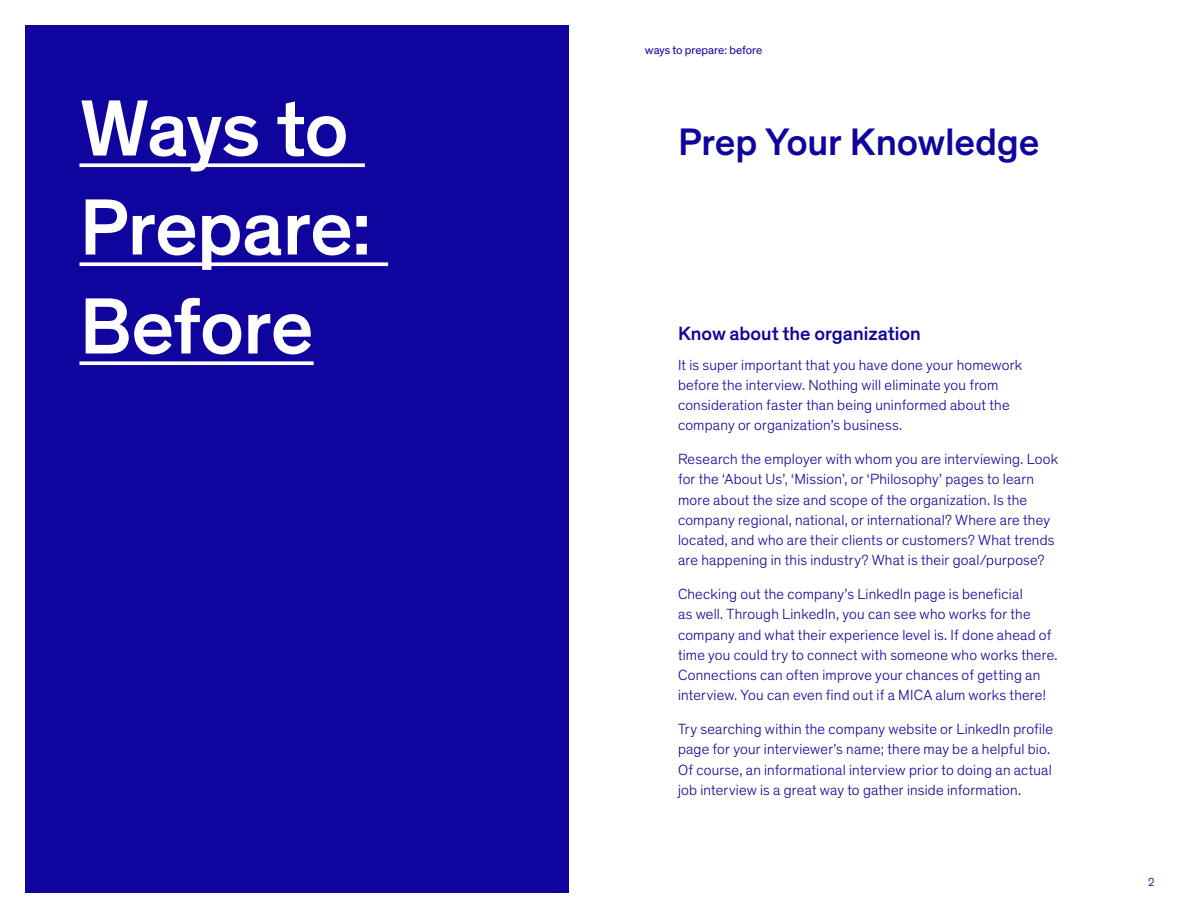
<style>
.page{position:relative;width:1188px;height:918px;background:#fff}
.page>*{position:absolute;margin:0;border:0;box-sizing:border-box;transform-origin:0 0}
.t1{font:500 81px/99px "Theinhardt";letter-spacing:-.02em;color:#fff}
.t2{font:500 39px "Theinhardt";letter-spacing:-.005em;color:#0f059e}
.t3{font:500 19.5px "Theinhardt";color:#0f059e}
.t4{font:300 15px/20.2px "Theinhardt";letter-spacing:.015em;color:#0f059e}
.t5{font:12px "Theinhardt";letter-spacing:-.005em;color:#0f059e}
.t6{font:12px "Theinhardt";color:#293896}
</style>
<div class="page">
<div style="left:25px;top:25px;width:544px;height:868px;background:#0f059e"></div>
<svg style="left:80px;top:163px;width:285px;height:4px"></svg>
<svg style="left:80px;top:262px;width:308px;height:4px"></svg>
<svg style="left:80px;top:361px;width:234px;height:4px"></svg>
<h1 class="t1" style="left:80px;top:80px;width:271px">Ways to</h1>
<h1 class="t1" style="left:80px;top:179px;width:294px">Prepare:<br>Before</h1>
<p class="t5" style="left:645px;top:43px;width:119px">ways to prepare: before</p>
<h2 class="t2" style="left:678px;top:119px;width:363px">Prep Your Knowledge</h2>
<h3 class="t3" style="left:678px;top:321px;width:244px">Know about the organization</h3>
<p class="t4" style="left:678px;top:355px;width:346px">It is super important that you have done your homework before the interview. Nothing will eliminate you from consideration faster than being uninformed about the company or organization’s business.</p>
<p class="t4" style="left:678px;top:449px;width:382px">Research the employer with whom you are interviewing. Look for the ‘About Us’, ‘Mission’, or ‘Philosophy’ pages to learn more about the size and scope of the organization. Is the company regional, national, or international? Where are they located, and who are their clients or customers? What trends are happening in this industry? What is their goal/purpose?</p>
<p class="t4" style="left:678px;top:584px;width:381px">Checking out the company’s LinkedIn page is beneficial<br>as well. Through LinkedIn, you can see who works for the company and what their experience level is. If done ahead of time you could try to connect with someone who works there.<br>Connections can often improve your chances of getting an interview. You can even find out if a MICA alum works there!</p>
<p class="t4" style="left:678px;top:719px;width:377px">Try searching within the company website or LinkedIn profile page for your interviewer’s name; there may be a helpful bio.<br>Of course, an informational interview prior to doing an actual job interview is a great way to gather inside information.</p>
<p class="t6" style="left:1148px;top:874px;width:9px">2</p>
</div>
